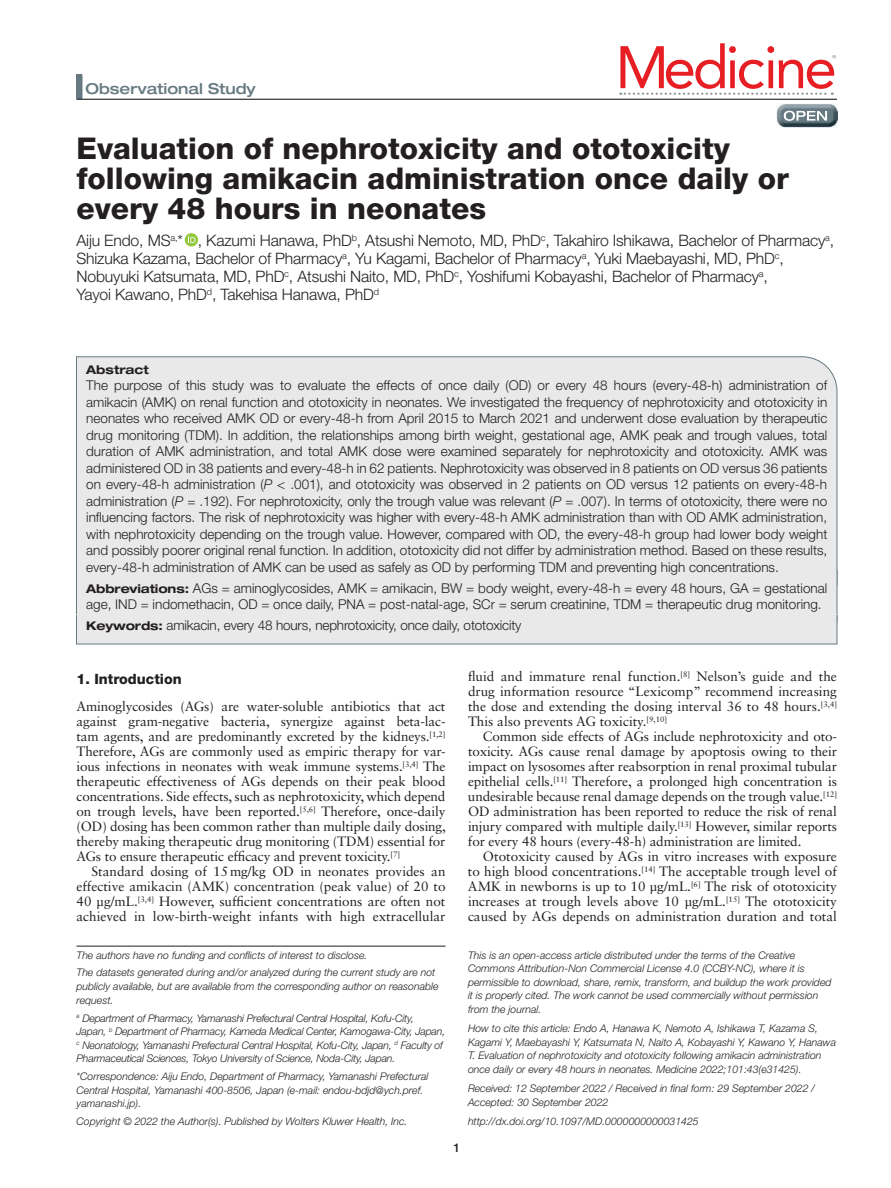
<style>
.page{position:relative;width:891px;height:1188px;background:#fff}
.page>*{position:absolute;margin:0;border:0;box-sizing:border-box;transform-origin:0 0}
.t1{font:59.4px "Avenir";letter-spacing:-.06em;color:#e71e24}
.t2{font:800 30px/30px "Helvetica Neue LT Std";color:#231f20}
.t3{font:300 15.75px/18px "Helvetica Neue LT Std";letter-spacing:-.01em;color:#231f20}
.t4{font:500 expanded 15px "Helvetica Neue LT Std";color:#667981}
.t5{font:800 14.25px "Helvetica Neue LT Std";color:#231f20}
.t6{font:13.5px/15px "Sabon LT Std";color:#231f20;text-align:justify}
.t7{font:300 13.5px/16.5px "Helvetica Neue LT Std";color:#231f20;text-align:justify}
.t8{font:700 expanded 12px "Helvetica Neue LT Std";color:#231f20}
.t9{font:500 12px "Helvetica Neue LT Std";color:#231f20}
.t10{font:italic 300 10.5px/13.5px "Helvetica Neue LT Std";color:#231f20}
.t11{font:500 10.35px "Akzidenz Grotesk BE";color:#909295}
.s1{font-style:italic}
.s2{font-weight:700;font-stretch:expanded;font-size:12px}
</style>
<div class="page">
<div style="left:76px;top:74px;width:6px;height:25px;background:#677981"></div>
<hr style="left:76px;top:99px;width:761px;height:1px;background:#231f20">
<img style="left:776px;top:104px;width:61px;height:24px">
<svg style="left:784px;top:111px;width:43px;height:10px"></svg>
<svg style="left:620px;top:93px;width:213px;height:2px"></svg>
<div style="left:76px;top:356px;width:762px;height:230px;background:#e9e9e9"></div>
<div style="left:76px;top:570px;width:761px;height:54px;background:#e9e9e9"></div>
<div style="left:76px;top:615px;width:761px;height:29px;background:#e9e9e9"></div>
<div style="left:185px;top:233px;width:13px;height:13px;background:#93c73e;border-radius:50%"></div>
<svg style="left:188px;top:236px;width:8px;height:7px"></svg>
<hr style="left:76px;top:946px;width:370px;height:1px;background:#231f20">
<p class="t4" style="left:86px;top:80px;width:172px">Observational Study</p>
<h1 class="t1" style="left:615px;top:33px;width:223px">Medicine</h1>
<p class="t11" style="left:832px;top:52px;width:6px">®</p>
<h2 class="t2" style="left:76px;top:134px;width:714px">Evaluation of nephrotoxicity and ototoxicity following amikacin administration once daily or every 48 hours in neonates</h2>
<p class="t3" style="left:76px;top:231px;width:759px">Aiju Endo, MS<sup>a,</sup>* , Kazumi Hanawa, PhD<sup>b</sup>, Atsushi Nemoto, MD, PhD<sup>c</sup>, Takahiro Ishikawa, Bachelor of Pharmacy<sup>a</sup>, Shizuka Kazama, Bachelor of Pharmacy<sup>a</sup>, Yu Kagami, Bachelor of Pharmacy<sup>a</sup>, Yuki Maebayashi, MD, PhD<sup>c</sup>, Nobuyuki Katsumata, MD, PhD<sup>c</sup>, Atsushi Naito, MD, PhD<sup>c</sup>, Yoshifumi Kobayashi, Bachelor of Pharmacy<sup>a</sup>,<br>Yayoi Kawano, PhD<sup>d</sup>, Takehisa Hanawa, PhD<sup>d</sup></p>
<p class="t8" style="left:86px;top:362px;width:64px">Abstract</p>
<p class="t7" style="left:86px;top:377px;width:743px">The purpose of this study was to evaluate the effects of once daily (OD) or every 48 hours (every-48-h) administration of amikacin (AMK) on renal function and ototoxicity in neonates. We investigated the frequency of nephrotoxicity and ototoxicity in neonates who received AMK OD or every-48-h from April 2015 to March 2021 and underwent dose evaluation by therapeutic drug monitoring (TDM). In addition, the relationships among birth weight, gestational age, AMK peak and trough values, total duration of AMK administration, and total AMK dose were examined separately for nephrotoxicity and ototoxicity. AMK was administered OD in 38 patients and every-48-h in 62 patients. Nephrotoxicity was observed in 8 patients on OD versus 36 patients on every-48-h administration (<span class="s1">P</span> &lt; .001), and ototoxicity was observed in 2 patients on OD versus 12 patients on every-48-h administration (<span class="s1">P</span> = .192). For nephrotoxicity, only the trough value was relevant (<span class="s1">P</span> = .007). In terms of ototoxicity, there were no influencing factors. The risk of nephrotoxicity was higher with every-48-h AMK administration than with OD AMK administration, with nephrotoxicity depending on the trough value. However, compared with OD, the every-48-h group had lower body weight and possibly poorer original renal function. In addition, ototoxicity did not differ by administration method. Based on these results, every-48-h administration of AMK can be used as safely as OD by performing TDM and preventing high concentrations.</p>
<p class="t7" style="left:86px;top:580px;width:743px"><span class="s2">Abbreviations:</span> AGs = aminoglycosides, AMK = amikacin, BW = body weight, every-48-h = every 48 hours, GA = gestational age, IND = indomethacin, OD = once daily, PNA = post-natal-age, SCr = serum creatinine, TDM = therapeutic drug monitoring.</p>
<p class="t7" style="left:86px;top:617px;width:437px"><span class="s2">Keywords:</span> amikacin, every 48 hours, nephrotoxicity, once daily, ototoxicity</p>
<p class="t5" style="left:76px;top:671px;width:107px">1. Introduction</p>
<p class="t6" style="left:76px;top:699px;width:371px">Aminoglycosides (AGs) are water-soluble antibiotics that act against gram-negative bacteria, synergize against beta-lac&shy;tam agents, and are predominantly excreted by the kidneys.<sup>[1,2] </sup>Therefore, AGs are commonly used as empiric therapy for var&shy;ious infections in neonates with weak immune systems.<sup>[3,4]</sup> The therapeutic effectiveness of AGs depends on their peak blood concentrations. Side effects, such as nephrotoxicity, which depend on trough levels, have been reported.<sup>[5,6]</sup> Therefore, once-daily (OD) dosing has been common rather than multiple daily dosing, thereby making therapeutic drug monitoring (TDM) essential for AGs to ensure therapeutic efficacy and prevent toxicity.<sup>[7]</sup></p>
<p class="t6" style="left:77px;top:864px;width:371px;text-indent:15px">Standard dosing of 15mg/kg OD in neonates provides an effective amikacin (AMK) concentration (peak value) of 20 to 40 μg/mL.<sup>[3,4]</sup> However, sufficient concentrations are often not achieved in low-birth-weight infants with high extracellular</p>
<p class="t6" style="left:468px;top:669px;width:370px">fluid and immature renal function.<sup>[8]</sup> Nelson’s guide and the drug information resource “Lexicomp” recommend increasing the dose and extending the dosing interval 36 to 48 hours.<sup>[3,4] </sup>This also prevents AG toxicity.<sup>[9,10]</sup></p>
<p class="t6" style="left:468px;top:729px;width:371px;text-indent:15px">Common side effects of AGs include nephrotoxicity and oto&shy;toxicity. AGs cause renal damage by apoptosis owing to their impact on lysosomes after reabsorption in renal proximal tubular epithelial cells.<sup>[11]</sup> Therefore, a prolonged high concentration is undesirable because renal damage depends on the trough value.<sup>[12] </sup>OD administration has been reported to reduce the risk of renal injury compared with multiple daily.<sup>[13]</sup> However, similar reports for every 48 hours (every-48-h) administration are limited.</p>
<p class="t6" style="left:468px;top:849px;width:371px;text-indent:15px">Ototoxicity caused by AGs in vitro increases with exposure to high blood concentrations.<sup>[14]</sup> The acceptable trough level of AMK in newborns is up to 10 μg/mL.<sup>[6]</sup> The risk of ototoxicity increases at trough levels above 10 μg/mL.<sup>[15]</sup> The ototoxicity caused by AGs depends on administration duration and total</p>
<p class="t10" style="left:76px;top:946px;width:360px;line-height:18px">The authors have no funding and conflicts of interest to disclose.<br>The datasets generated during and/or analyzed during the current study are not</p>
<p class="t10" style="left:76px;top:979px;width:364px">publicly available, but are available from the corresponding author on reasonable request.</p>
<p class="t10" style="left:76px;top:1011px;width:370px"><sup>a</sup> Department of Pharmacy, Yamanashi Prefectural Central Hospital, Kofu-City, Japan, <sup>b</sup> Department of Pharmacy, Kameda Medical Center, Kamogawa-City, Japan, <sup>c</sup> Neonatology, Yamanashi Prefectural Central Hospital, Kofu-City, Japan, <sup>d</sup> Faculty of Pharmaceutical Sciences, Tokyo University of Science, Noda-City, Japan.</p>
<p class="t10" style="left:77px;top:1069px;width:354px">*Correspondence: Aiju Endo, Department of Pharmacy, Yamanashi Prefectural<br>Central Hospital, Yamanashi 400-8506, Japan (e-mail: endou-bdjd@ych.pref. yamanashi.jp).</p>
<p class="t10" style="left:77px;top:1114px;width:333px">Copyright © 2022 the Author(s). Published by Wolters Kluwer Health, Inc.</p>
<p class="t9" style="left:453px;top:1140px;width:8px">1</p>
<p class="t10" style="left:468px;top:948px;width:365px">This is an open-access article distributed under the terms of the Creative Commons Attribution-Non Commercial License 4.0 (CCBY-NC), where it is permissible to download, share, remix, transform, and buildup the work provided it is properly cited. The work cannot be used commercially without permission from the journal.</p>
<p class="t10" style="left:468px;top:1021px;width:370px">How to cite this article: Endo A, Hanawa K, Nemoto A, Ishikawa T, Kazama S, Kagami Y, Maebayashi Y, Katsumata N, Naito A, Kobayashi Y, Kawano Y, Hanawa T. Evaluation of nephrotoxicity and ototoxicity following amikacin administration once daily or every 48 hours in neonates. Medicine 2022;101:43(e31425).</p>
<p class="t10" style="left:468px;top:1081px;width:349px">Received: 12 September 2022 / Received in final form: 29 September 2022 /<br>Accepted: 30 September 2022</p>
<p class="t10" style="left:468px;top:1114px;width:232px">http://dx.doi.org/10.1097/MD.0000000000031425</p>
</div>
